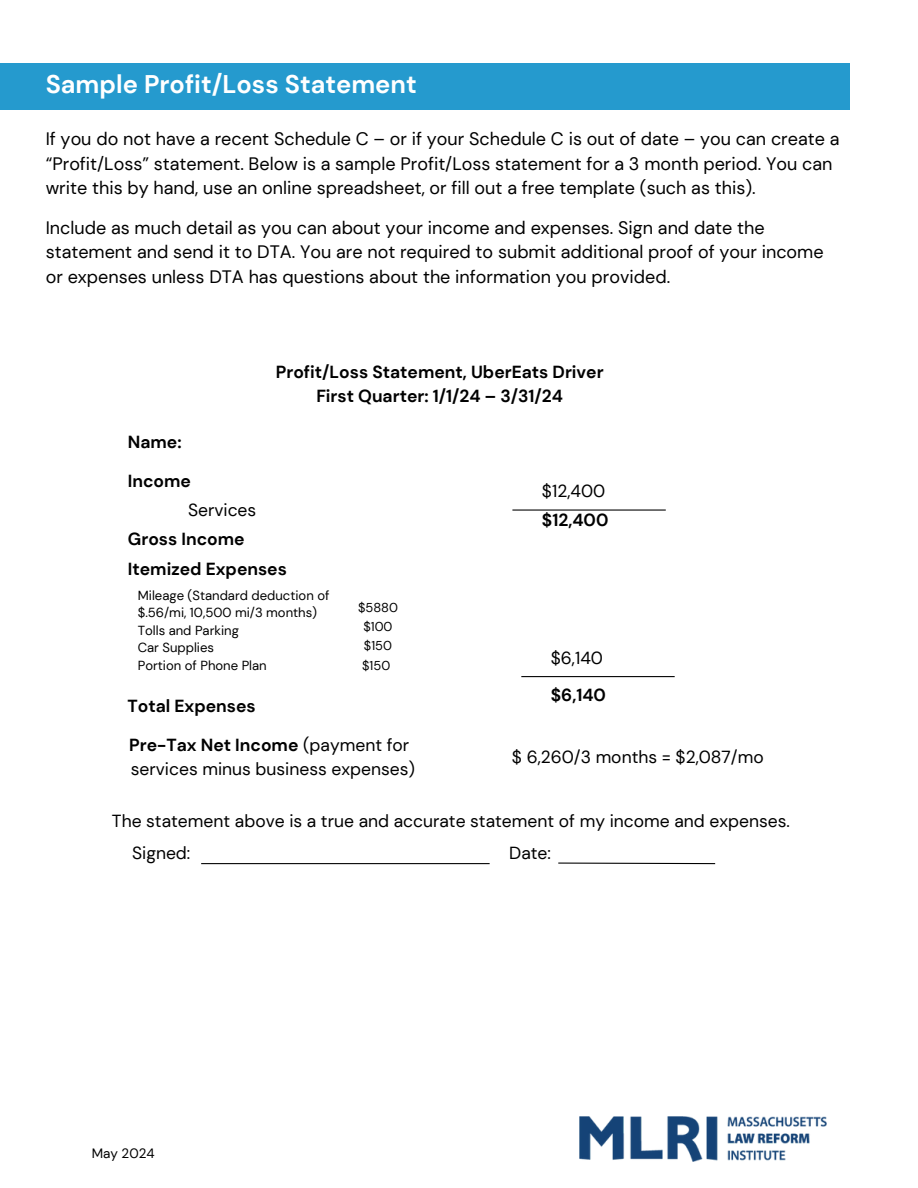
<style>
.page{position:relative;width:918px;height:1188px;background:#fff}
.page>*{position:absolute;margin:0;border:0;box-sizing:border-box;transform-origin:0 0}
.t1{font:700 25.5px "DM Sans";color:#fff}
.t2{font:18px/24.8px "DM Sans";color:#000}
.t3{font:17.55px/24px "DM Sans";color:#000}
.t4{font:700 17.55px/24px "DM Sans";color:#000;text-align:center}
.t5{font:13.5px "DM Sans";color:#000}
.t6{font:13.05px/17.5px "DM Sans";color:#000}
.t7{font:12.9px "DM Sans";color:#000}
.s1{font-weight:700}
</style>
<div class="page">
<div style="left:0;top:63px;width:850px;height:46px;background:#259ace"></div>
<hr style="left:512px;top:510px;width:154px;height:1px;background:#000">
<hr style="left:521px;top:676px;width:154px;height:1px;background:#000">
<hr style="left:201px;top:863px;width:289px;height:1px;background:#000">
<svg style="left:558px;top:862px;width:158px;height:3px"></svg>
<img style="left:579px;top:1117px;width:248px;height:45px">
<h3 class="t1" style="left:46px;top:68px;width:373px">Sample Profit/Loss Statement</h3>
<h3 class="t2" style="left:46px;top:126px;width:795px">If you do not have a recent Schedule C – or if your Schedule C is out of date – you can create a “Profit/Loss” statement. Below is a sample Profit/Loss statement for a 3 month period. You can write this by hand, use an online spreadsheet, or fill out a free template (such as this).</h3>
<p class="t2" style="left:46px;top:215px;width:779px">Include as much detail as you can about your income and expenses. Sign and date the statement and send it to DTA. You are not required to submit additional proof of your income or expenses unless DTA has questions about the information you provided.</p>
<h3 class="t4" style="left:128px;top:430px;width:55px">Name:</h3>
<h3 class="t4" style="left:128px;top:469px;width:65px">Income</h3>
<h2 class="t3" style="left:188px;top:498px;width:70px">Services</h2>
<h2 class="t4" style="left:128px;top:527px;width:118px">Gross Income</h2>
<h1 class="t4" style="left:276px;top:360px;width:329px">Profit/Loss Statement, UberEats Driver<br>First Quarter: 1/1/24 – 3/31/24</h1>
<h2 class="t3" style="left:542px;top:479px;width:65px">$12,400</h2>
<h3 class="t4" style="left:542px;top:508px;width:68px">$12,400</h3>
<h2 class="t4" style="left:128px;top:557px;width:161px">Itemized Expenses</h2>
<h2 class="t6" style="left:138px;top:587px;width:193px">Mileage (Standard deduction of $.56/mi, 10,500 mi/3 months)<br>Tolls and Parking</h2>
<p class="t6" style="left:138px;top:639px;width:78px">Car Supplies</p>
<p class="t6" style="left:138px;top:657px;width:131px">Portion of Phone Plan</p>
<p class="t7" style="left:358px;top:599px;width:41px">$5880</p>
<p class="t7" style="left:363px;top:618px;width:31px">$100</p>
<p class="t7" style="left:364px;top:638px;width:30px">$150</p>
<p class="t7" style="left:362px;top:657px;width:30px">$150</p>
<p class="t3" style="left:551px;top:646px;width:54px">$6,140</p>
<h2 class="t4" style="left:551px;top:683px;width:57px">$6,140</h2>
<h3 class="t4" style="left:127px;top:694px;width:130px">Total Expenses</h3>
<h2 class="t3" style="left:129px;top:733px;width:287px"><span class="s1">Pre-Tax Net Income</span> (payment for services minus business expenses)</h2>
<h3 class="t3" style="left:512px;top:745px;width:253px">$ 6,260/3 months = $2,087/mo</h3>
<h2 class="t3" style="left:112px;top:809px;width:679px">The statement above is a true and accurate statement of my income and expenses.</h2>
<h3 class="t3" style="left:132px;top:841px;width:60px">Signed:</h3>
<h3 class="t3" style="left:509px;top:841px;width:43px">Date:</h3>
<p class="t5" style="left:92px;top:1145px;width:64px">May 2024</p>
</div>
